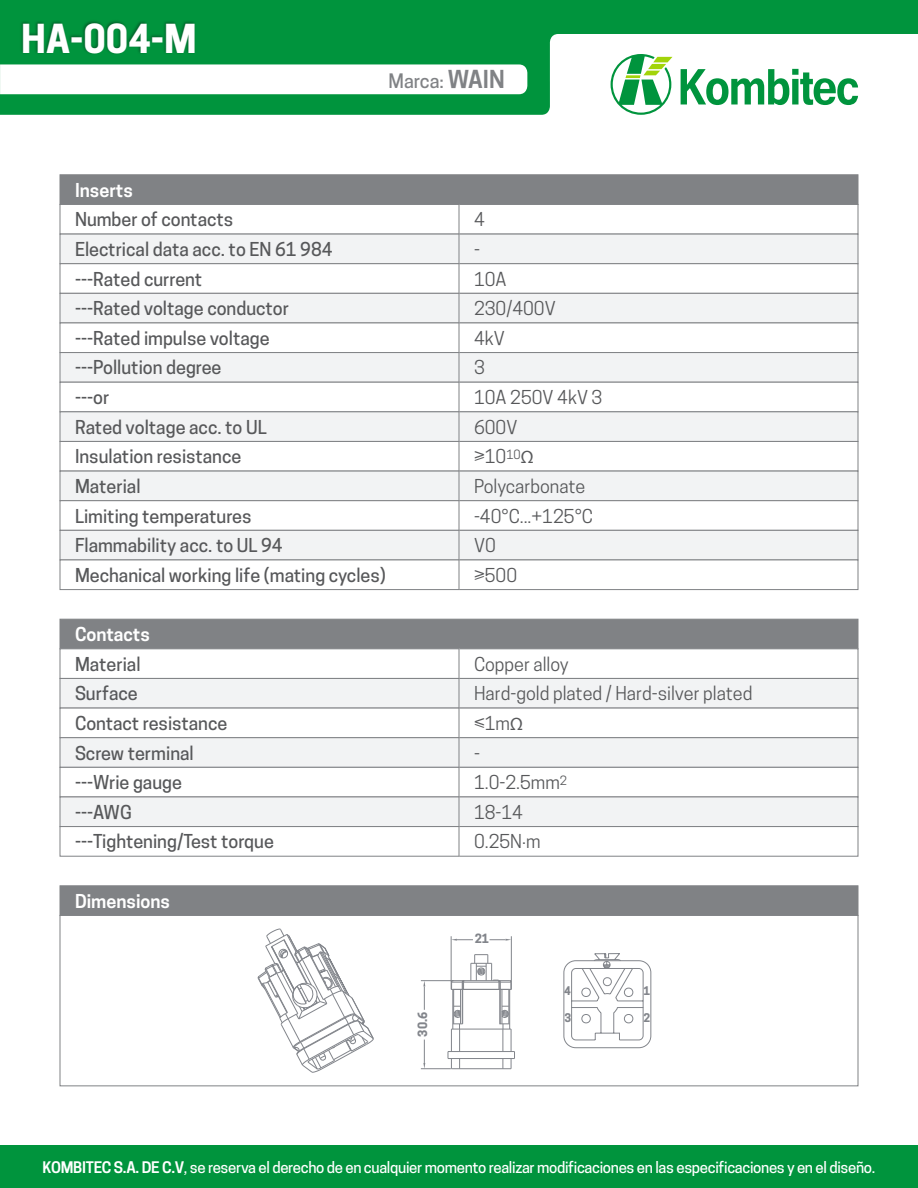
<style>
.page{position:relative;width:918px;height:1188px;background:#fff}
.page>*{position:absolute;margin:0;border:0;box-sizing:border-box;transform-origin:0 0}
.t1{font:700 37.5px "Cooper Hewitt";color:#fff}
.t2{font:500 18.75px "Cooper Hewitt";color:#808285}
.t3{font:500 18px "Cooper Hewitt";color:#57585a}
.t4{font:18px "Cooper Hewitt";color:#57585a}
.t5{font:600 18px "Cooper Hewitt";color:#fff}
.t6{font:500 15px "Cooper Hewitt";letter-spacing:-.02em;color:#fff}
.t7{font:700 12px "Cooper Hewitt";color:#82858b}
.t8{font:700 11.25px "Cooper Hewitt";color:#82858b}
.s1{font-weight:600;font-size:23.25px}
.s2{font-family:"Myriad Pro"}
.s3{font-weight:600}
</style>
<div class="page">
<div style="left:60px;top:174px;width:798px;height:31px;background:#808285;border:1px solid #808285"></div>
<div style="left:60px;top:204px;width:798px;height:30px;background:#fff;border:1px solid #808285"></div>
<div style="left:60px;top:234px;width:798px;height:30px;background:#f2f3f4;border:1px solid #808285"></div>
<div style="left:60px;top:263px;width:798px;height:31px;background:#fff;border:1px solid #808285"></div>
<div style="left:60px;top:293px;width:798px;height:30px;background:#f2f3f4;border:1px solid #808285"></div>
<div style="left:60px;top:352px;width:798px;height:31px;background:#f2f3f4;border:1px solid #808285"></div>
<div style="left:60px;top:382px;width:798px;height:30px;background:#fff;border:1px solid #808285"></div>
<div style="left:60px;top:411px;width:798px;height:31px;background:#f2f3f4;border:1px solid #808285"></div>
<div style="left:60px;top:441px;width:798px;height:30px;background:#fff;border:1px solid #808285"></div>
<div style="left:60px;top:471px;width:798px;height:30px;background:#f2f3f4;border:1px solid #808285"></div>
<div style="left:60px;top:500px;width:798px;height:31px;background:#fff;border:1px solid #808285"></div>
<div style="left:60px;top:530px;width:798px;height:30px;background:#f2f3f4;border:1px solid #808285"></div>
<div style="left:60px;top:560px;width:798px;height:30px;background:#fff;border:1px solid #808285"></div>
<div style="left:60px;top:619px;width:798px;height:30px;background:#808285"></div>
<div style="left:60px;top:648px;width:798px;height:31px;background:#fff;border:1px solid #808285"></div>
<div style="left:60px;top:678px;width:798px;height:30px;background:#f2f3f4;border:1px solid #808285"></div>
<div style="left:60px;top:708px;width:798px;height:30px;background:#fff;border:1px solid #808285"></div>
<div style="left:60px;top:737px;width:798px;height:31px;background:#f2f3f4;border:1px solid #808285"></div>
<div style="left:60px;top:767px;width:798px;height:30px;background:#fff;border:1px solid #808285"></div>
<div style="left:60px;top:797px;width:798px;height:30px;background:#f2f3f4"></div>
<div style="left:60px;top:826px;width:798px;height:31px;background:#fff;border:1px solid #808285"></div>
<div style="left:60px;top:885px;width:798px;height:31px;background:#808285;border:1px solid #808285"></div>
<div style="left:60px;top:915px;width:798px;height:171px;background:#fff;border:1px solid #808285"></div>
<hr style="left:459px;top:204px;width:1px;height:386px;background:#808285">
<hr style="left:459px;top:649px;width:1px;height:207px;background:#808285">
<svg style="left:0;top:0;width:918px;height:115px;fill:#00943d"></svg>
<img style="left:16px;top:14px;width:455px;height:50px">
<svg style="left:0;top:64px;width:527px;height:30px"></svg>
<svg style="left:681px;top:69px;width:177px;height:36px"></svg>
<svg style="left:611px;top:54px;width:62px;height:61px"></svg>
<div style="left:0;top:1146px;width:918px;height:42px;background:#00943d"></div>
<svg style="left:258px;top:929px;width:116px;height:144px"></svg>
<hr style="left:511px;top:936px;width:1px;height:46px;background:#82858b">
<hr style="left:451px;top:936px;width:1px;height:46px;background:#82858b">
<svg style="left:451px;top:981px;width:2px;height:8px"></svg>
<hr style="left:451px;top:989px;width:60px;height:1px;background:#82858b">
<hr style="left:451px;top:982px;width:60px;height:1px;background:#82858b">
<hr style="left:453px;top:980px;width:57px;height:1px;background:#82858b">
<svg style="left:462px;top:980px;width:3px;height:9px"></svg>
<svg style="left:471px;top:954px;width:44px;height:115px"></svg>
<hr style="left:451px;top:1029px;width:60px;height:1px;background:#82858b">
<hr style="left:462px;top:989px;width:1px;height:35px;background:#82858b">
<hr style="left:460px;top:989px;width:1px;height:35px;background:#82858b">
<hr style="left:448px;top:1051px;width:67px;height:1px;background:#82858b">
<hr style="left:453px;top:989px;width:1px;height:40px;background:#82858b">
<svg style="left:448px;top:1006px;width:15px;height:62px"></svg>
<hr style="left:448px;top:1058px;width:67px;height:1px;background:#82858b">
<hr style="left:451px;top:1068px;width:60px;height:1px;background:#82858b">
<svg style="left:451px;top:939px;width:22px;height:2px"></svg>
<svg style="left:490px;top:939px;width:21px;height:2px"></svg>
<hr style="left:421px;top:1068px;width:30px;height:1px;background:#82858b">
<hr style="left:421px;top:980px;width:33px;height:1px;background:#82858b">
<svg style="left:423px;top:1040px;width:2px;height:29px"></svg>
<svg style="left:423px;top:981px;width:2px;height:29px"></svg>
<svg style="left:564px;top:953px;width:87px;height:95px"></svg>
<h1 class="t1" style="left:21px;top:16px;width:177px">HA-004-M</h1>
<p class="t2" style="left:389px;top:70px;width:118px">Marca: <span class="s1">WAIN</span></p>
<p class="t5" style="left:75px;top:179px;width:60px">Inserts</p>
<p class="t3" style="left:75px;top:209px;width:160px">Number of contacts</p>
<p class="t4" style="left:474px;top:209px;width:12px">4</p>
<p class="t3" style="left:75px;top:239px;width:259px">Electrical data acc. to EN 61 984</p>
<p class="t4" style="left:474px;top:239px;width:7px">-</p>
<p class="t3" style="left:75px;top:268px;width:129px">---Rated current</p>
<p class="t4" style="left:474px;top:268px;width:34px">10A</p>
<p class="t3" style="left:75px;top:298px;width:215px">---Rated voltage conductor</p>
<p class="t4" style="left:474px;top:298px;width:83px">230/400V</p>
<p class="t3" style="left:75px;top:327px;width:196px">---Rated impulse voltage</p>
<p class="t4" style="left:474px;top:328px;width:32px">4kV</p>
<p class="t3" style="left:75px;top:357px;width:148px">---Pollution degree</p>
<p class="t4" style="left:474px;top:357px;width:12px">3</p>
<p class="t3" style="left:75px;top:387px;width:36px">---or</p>
<p class="t4" style="left:474px;top:387px;width:130px">10A 250V 4kV 3</p>
<p class="t3" style="left:75px;top:416px;width:193px">Rated voltage acc. to UL</p>
<p class="t4" style="left:474px;top:416px;width:45px">600V</p>
<p class="t3" style="left:75px;top:446px;width:168px">Insulation resistance</p>
<p class="t4" style="left:474px;top:446px;width:61px">≥10<sup>10</sup><span class="s2">Ω</span></p>
<p class="t3" style="left:75px;top:476px;width:67px">Material</p>
<p class="t4" style="left:474px;top:476px;width:113px">Polycarbonate</p>
<p class="t3" style="left:75px;top:505px;width:178px">Limiting temperatures</p>
<p class="t4" style="left:474px;top:505px;width:121px">-40°C...+125°C</p>
<p class="t3" style="left:75px;top:535px;width:209px">Flammability acc. to UL 94</p>
<p class="t4" style="left:474px;top:535px;width:23px">V0</p>
<p class="t3" style="left:75px;top:564px;width:312px">Mechanical working life (mating cycles)</p>
<p class="t4" style="left:474px;top:565px;width:45px">≥500</p>
<p class="t5" style="left:75px;top:624px;width:76px">Contacts</p>
<p class="t3" style="left:75px;top:653px;width:67px">Material</p>
<p class="t4" style="left:474px;top:653px;width:96px">Copper alloy</p>
<p class="t3" style="left:75px;top:683px;width:64px">Surface</p>
<p class="t4" style="left:474px;top:683px;width:280px">Hard-gold plated / Hard-silver plated</p>
<p class="t3" style="left:75px;top:713px;width:154px">Contact resistance</p>
<p class="t4" style="left:474px;top:713px;width:50px">≤1m<span class="s2">Ω</span></p>
<p class="t3" style="left:75px;top:742px;width:120px">Screw terminal</p>
<p class="t4" style="left:474px;top:742px;width:7px">-</p>
<p class="t3" style="left:75px;top:772px;width:109px">---Wrie gauge</p>
<p class="t4" style="left:474px;top:772px;width:95px">1.0-2.5mm<sup>2</sup></p>
<p class="t3" style="left:75px;top:801px;width:58px">---AWG</p>
<p class="t4" style="left:474px;top:802px;width:51px">18-14</p>
<p class="t3" style="left:75px;top:831px;width:200px">---Tightening/Test torque</p>
<p class="t4" style="left:474px;top:831px;width:68px">0.25N.m</p>
<p class="t5" style="left:75px;top:890px;width:97px">Dimensions</p>
<p class="t7" style="left:416px;top:1037px;width:26px;rotate:-90deg">30.6</p>
<p class="t7" style="left:475px;top:932px;width:16px">21</p>
<p class="t8" style="left:564px;top:984px;width:8px">4</p>
<p class="t8" style="left:643px;top:984px;width:8px">1</p>
<p class="t8" style="left:565px;top:1011px;width:8px">3</p>
<p class="t8" style="left:643px;top:1011px;width:8px">2</p>
<p class="t6" style="left:43px;top:1158px;width:834px"><span class="s3">KOMBITEC S.A. DE C.V</span>, se reserva el derecho de en cualquier momento realizar modificaciones en las especificaciones y en el diseño.</p>
</div>
